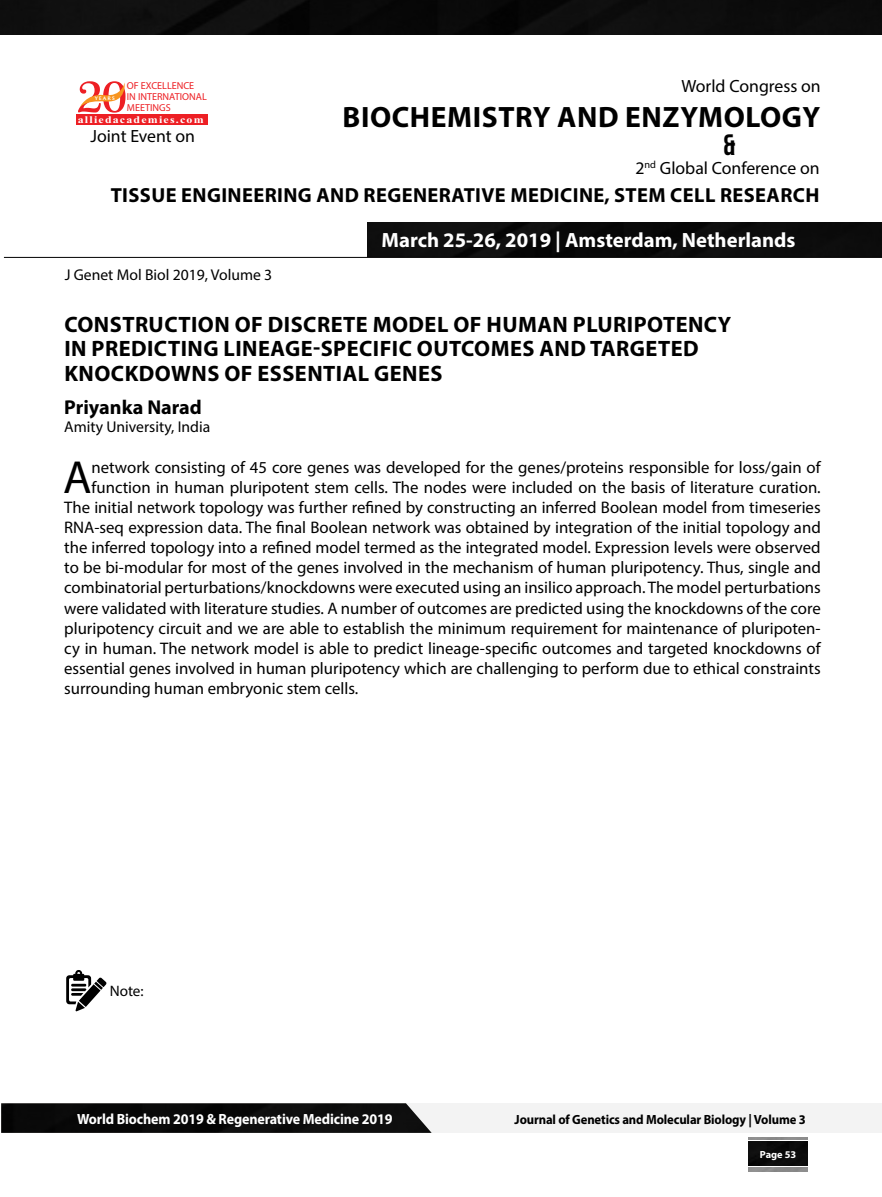
<style>
.page{position:relative;width:882px;height:1197px;background:#fff}
.page>*{position:absolute;margin:0;border:0;box-sizing:border-box;transform-origin:0 0}
.t1{font:46.55px "Myriad Pro";color:#000}
.t2{font:700 29.57px "Myriad Pro";letter-spacing:.02em;color:#000}
.t3{font:29.57px "Bebas Neue";color:#000}
.t4{font:700 22.4px/24.5px "Myriad Pro";letter-spacing:.02em;color:#000}
.t5{font:700 20.65px "Myriad Pro";color:#fff}
.t6{font:700 20.47px "Myriad Pro";letter-spacing:.02em;color:#000}
.t7{font:700 20.12px "Myriad Pro";color:#000}
.t8{font:17.68px "Myriad Pro";color:#000}
.t9{font:16.8px "Myriad Pro";color:#000}
.t10{font:15.58px "Myriad Pro";color:#000}
.t11{font:15.22px "Myriad Pro";color:#000}
.t12{font:700 14.88px "Myriad Pro";letter-spacing:-.01em;color:#fff;scale:.95 1}
.t13{font:700 13.3px "Myriad Pro";letter-spacing:-.01em;color:#000;scale:.95 1}
.t14{font:700 10.33px "Myriad Pro";color:#fff}
.t15{font:10.15px/10.8px "Myriad Pro";color:#ed1f24}
.t16{font:700 10.15px "Times New Roman";letter-spacing:.1em;color:#fff;scale:1.18 1}
.t17{font:5.25px "Oregon LDO Black";letter-spacing:.24em;color:#fff;scale:1.06 1}
</style>
<div class="page">
<svg style="left:66px;top:970px;width:41px;height:41px"></svg>
<div style="left:748px;top:1141px;width:60px;height:25px;background:#0c0c0c"></div>
<hr style="left:748px;top:1137px;width:60px;height:3px;background:#000">
<img style="left:1px;top:1103px;width:431px;height:30px">
<div style="left:367px;top:222px;width:515px;height:35px;background:#0c0c0c"></div>
<div style="left:77px;top:114px;width:131px;height:11px;background:#ed1f24"></div>
<svg style="left:78px;top:81px;width:48px;height:32px"></svg>
<hr style="left:4px;top:257px;width:878px;height:1px;background:#000">
<div style="left:0;top:0;width:882px;height:35px;background:#0d0d0d"></div>
<p class="t15" style="left:127px;top:80px;width:81px">OF EXCELLENCE<br>IN INTERNATIONAL<br>MEETINGS</p>
<p class="t16" style="left:78px;top:112px;width:108px">alliedacademies.com</p>
<p class="t17" style="left:95px;top:95px;width:20px">YEARS</p>
<p class="t8" style="left:91px;top:125px;width:106px">Joint Event on</p>
<p class="t8" style="left:681px;top:75px;width:141px">World Congress on</p>
<h2 class="t2" style="left:343px;top:97px;width:479px">BIOCHEMISTRY AND ENZYMOLOGY</h2>
<h2 class="t3" style="left:723px;top:128px;width:14px">&amp;</h2>
<p class="t8" style="left:635px;top:157px;width:186px">2<sup>nd</sup> Global Conference on</p>
<p class="t6" style="left:111px;top:182px;width:710px">TISSUE ENGINEERING AND REGENERATIVE MEDICINE, STEM CELL RESEARCH</p>
<p class="t10" style="left:65px;top:266px;width:209px">J Genet Mol Biol 2019, Volume 3</p>
<p class="t5" style="left:382px;top:227px;width:415px">March 25-26, 2019 | Amsterdam, Netherlands</p>
<h3 class="t4" style="left:64px;top:311px;width:668px">CONSTRUCTION OF DISCRETE MODEL OF HUMAN PLURIPOTENCY<br>IN PREDICTING LINEAGE-SPECIFIC OUTCOMES AND TARGETED<br>KNOCKDOWNS OF ESSENTIAL GENES</h3>
<p class="t7" style="left:64px;top:394px;width:139px">Priyanka Narad</p>
<p class="t10" style="left:64px;top:417px;width:148px">Amity University, India</p>
<h1 class="t1" style="left:63px;top:449px;width:30px">A</h1>
<p class="t9" style="left:92px;top:457px;width:731px">network consisting of 45 core genes was developed for the genes/proteins responsible for loss/gain of</p>
<p class="t9" style="left:92px;top:477px;width:731px">function in human pluripotent stem cells. The nodes were included on the basis of literature curation.</p>
<p class="t9" style="left:64px;top:497px;width:758px">The initial network topology was further refined by constructing an inferred Boolean model from timeseries</p>
<p class="t9" style="left:64px;top:517px;width:758px">RNA-seq expression data. The final Boolean network was obtained by integration of the initial topology and</p>
<p class="t9" style="left:64px;top:537px;width:758px">the inferred topology into a refined model termed as the integrated model. Expression levels were observed</p>
<p class="t9" style="left:64px;top:557px;width:758px">to be bi-modular for most of the genes involved in the mechanism of human pluripotency. Thus, single and</p>
<p class="t9" style="left:64px;top:577px;width:758px">combinatorial perturbations/knockdowns were executed using an insilico approach. The model perturbations</p>
<p class="t9" style="left:64px;top:598px;width:758px">were validated with literature studies. A number of outcomes are predicted using the knockdowns of the core</p>
<p class="t9" style="left:64px;top:618px;width:758px">pluripotency circuit and we are able to establish the minimum requirement for maintenance of pluripoten-</p>
<p class="t9" style="left:64px;top:638px;width:758px">cy in human. The network model is able to predict lineage-specific outcomes and targeted knockdowns of</p>
<p class="t9" style="left:64px;top:658px;width:758px">essential genes involved in human pluripotency which are challenging to perform due to ethical constraints</p>
<p class="t9" style="left:64px;top:678px;width:296px">surrounding human embryonic stem cells.</p>
<p class="t11" style="left:110px;top:982px;width:35px">Note:</p>
<p class="t12" style="left:77px;top:1109px;width:333px">World Biochem 2019 &amp; Regenerative Medicine 2019</p>
<p class="t13" style="left:515px;top:1110px;width:308px">Journal of Genetics and Molecular Biology | Volume 3</p>
<p class="t14" style="left:760px;top:1148px;width:38px">Page 53</p>
</div>
